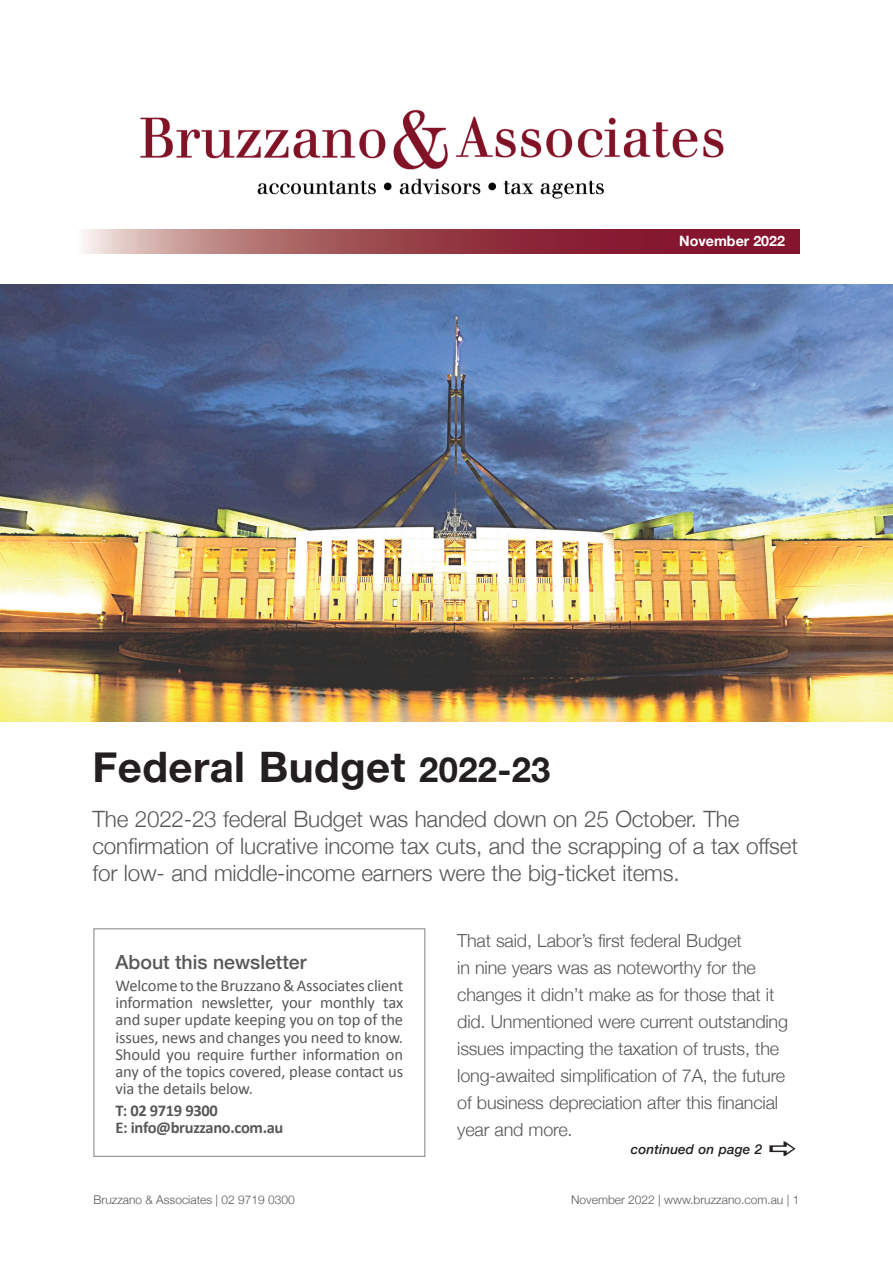
<style>
.page{position:relative;width:893px;height:1263px;background:#fff}
.page>*{position:absolute;margin:0;border:0;box-sizing:border-box;transform-origin:0 0}
.t1{font:700 42px "Helvetica Neue";letter-spacing:.01em;color:#231f20}
.t2{font:300 22.5px/27px "Helvetica Neue";letter-spacing:-.01em;color:#57585a}
.t3{font:500 19.5px "Helvetica Neue";color:#57585a}
.t4{font:300 18px/27px "Helvetica Neue";letter-spacing:-.01em;color:#57585a}
.t5{font:16.5px/17.2px "Calibri";letter-spacing:-.01em;color:#57585a;text-align:justify}
.t6{font:700 16.5px/17.2px "Calibri";letter-spacing:-.02em;color:#57585a}
.t7{font:700 14.25px "Helvetica Neue";color:#fff}
.t8{font:italic 500 13.5px "Helvetica Neue";letter-spacing:.01em;color:#231f20}
.t9{font:300 12px "Helvetica Neue";color:#57585a}
.s1{font-size:34.5px}
</style>
<div class="page">
<img style="left:0;top:285px;width:893px;height:436px">
<svg style="left:83px;top:230px;width:716px;height:23px;background:#a04f59"></svg>
<img style="left:140px;top:109px;width:584px;height:90px">
<div style="left:94px;top:928px;width:331px;height:229px;border:1px solid #808285"></div>
<p class="t7" style="left:679px;top:229px;width:107px">November 2022</p>
<h1 class="t1" style="left:93px;top:734px;width:459px">Federal Budget <span class="s1">2022-23</span></h1>
<p class="t2" style="left:93px;top:804px;width:707px">The 2022-23 federal Budget was handed down on 25 October. The confirmation of lucrative income tax cuts, and the scrapping of a tax offset for low- and middle-income earners were the big-ticket items.</p>
<p class="t3" style="left:116px;top:947px;width:193px">About this newsletter</p>
<p class="t5" style="left:116px;top:976px;width:289px">Welcome to the Bruzzano &amp; Associates client information newsletter, your monthly tax and super update keeping you on top of the issues, news and changes you need to know.<br>Should you require further information on any of the topics covered, please contact us via the details below.</p>
<p class="t6" style="left:116px;top:1101px;width:169px">T: 02 9719 9300<br>E: info@bruzzano.com.au</p>
<p class="t4" style="left:457px;top:925px;width:332px">That said, Labor’s first federal Budget<br>in nine years was as noteworthy for the changes it didn’t make as for those that it did. Unmentioned were current outstanding issues impacting the taxation of trusts, the long-awaited simplification of 7A, the future of business depreciation after this financial year and more.</p>
<p class="t8" style="left:631px;top:1138px;width:133px">continued on page 2</p>
<p class="t9" style="left:94px;top:1190px;width:203px">Bruzzano &amp; Associates | 02 9719 0300</p>
<p class="t9" style="left:571px;top:1190px;width:230px">November 2022 | www.bruzzano.com.au | 1</p>
</div>
